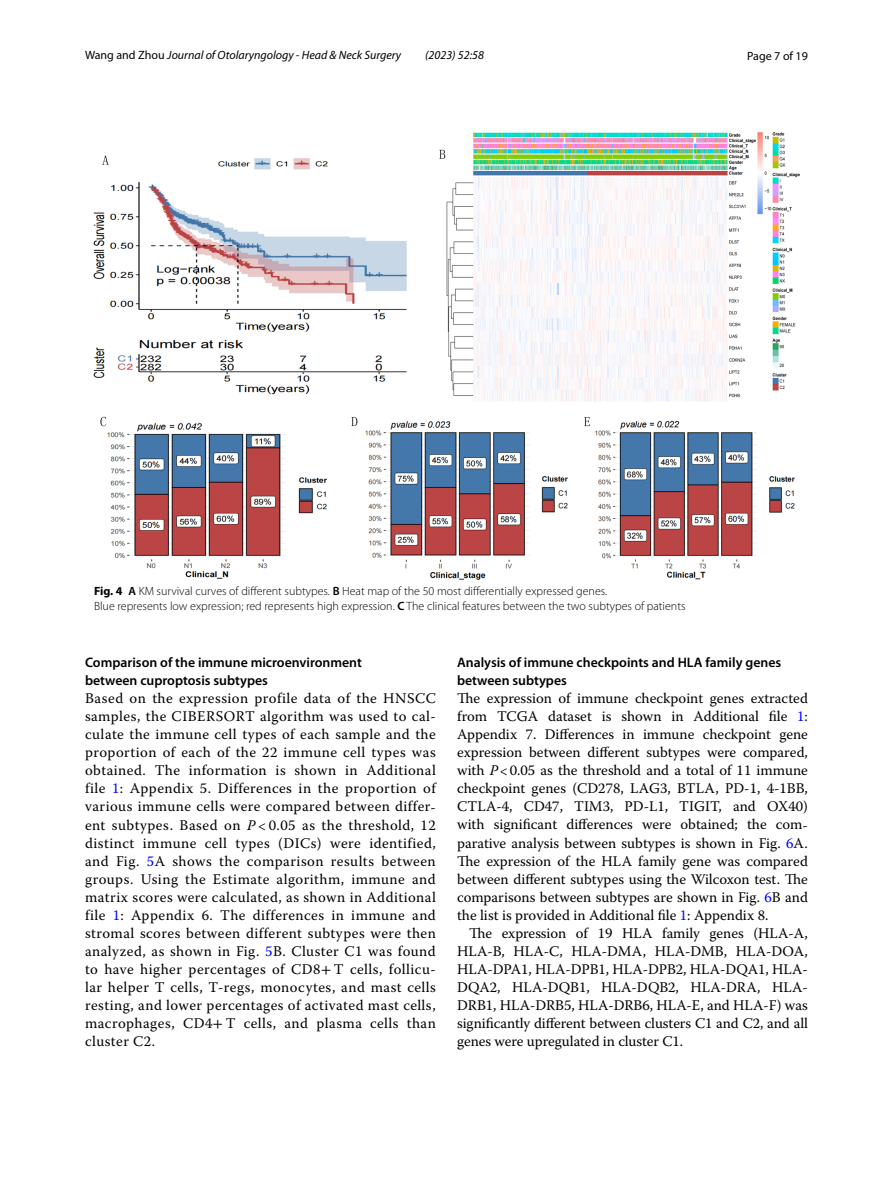
<style>
.page{position:relative;width:893px;height:1187px;background:#fff}
.page>*{position:absolute;margin:0;border:0;box-sizing:border-box;transform-origin:0 0}
.t1{font:14.7px/18px "Warnock Pro";color:#000;text-align:justify}
.t2{font:600 13.8px/18px "Myriad Pro";color:#000}
.t3{font:300 12px/15px "Myriad Pro";color:#000}
.t4{font:italic 12px "Myriad Pro";color:#000}
.t5{font:12px "Myriad Pro";color:#000}
.s1{font-style:normal}
.s2{font-weight:700}
.s3{font-weight:600}
.s4{color:#00f}
.s5{font-style:italic}
.s6{font-family:"STIX"}
</style>
<div class="page">
<img style="left:94px;top:133px;width:705px;height:446px">
<p class="t4" style="left:85px;top:48px;width:318px"><span class="s1">Wang and Zhou</span> Journal of Otolaryngology - Head &amp; Neck Surgery</p>
<p class="t4" style="left:425px;top:48px;width:60px">(2023) 52:58</p>
<p class="t5" style="left:747px;top:48px;width:62px">Page 7 of 19</p>
<p class="t3" style="left:94px;top:583px;width:593px"><span class="s2">Fig. 4</span> <span class="s3">A</span> KM survival curves of different subtypes. <span class="s3">B</span> Heat map of the 50 most differentially expressed genes.<br>Blue represents low expression; red represents high expression. <span class="s3">C</span> The clinical features between the two subtypes of patients</p>
<p class="t2" style="left:85px;top:653px;width:278px">Comparison of the immune microenvironment between cuproptosis subtypes</p>
<p class="t1" style="left:85px;top:689px;width:352px">Based on the expression profile data of the HNSCC samples, the CIBERSORT algorithm was used to cal&shy;culate the immune cell types of each sample and the proportion of each of the 22 immune cell types was obtained. The information is shown in Additional file <span class="s4">1</span>: Appendix 5. Differences in the proportion of various immune cells were compared between differ&shy;ent subtypes. Based on <span class="s5">P</span> &lt; 0.05 as the threshold, 12 distinct immune cell types (DICs) were identified, and Fig. <span class="s4">5</span>A shows the comparison results between groups. Using the Estimate algorithm, immune and matrix scores were calculated, as shown in Additional file <span class="s4">1</span>: Appendix 6. The differences in immune and stromal scores between different subtypes were then analyzed, as shown in Fig. <span class="s4">5</span>B. Cluster C1 was found to have higher percentages of CD8<span class="s6">+</span> T cells, follicu&shy;lar helper T cells, T-regs, monocytes, and mast cells resting, and lower percentages of activated mast cells, macrophages, CD4<span class="s6">+</span> T cells, and plasma cells than cluster C2.</p>
<p class="t2" style="left:457px;top:653px;width:326px">Analysis of immune checkpoints and HLA family genes between subtypes</p>
<p class="t1" style="left:457px;top:689px;width:352px">The expression of immune checkpoint genes extracted from TCGA dataset is shown in Additional file <span class="s4">1</span>:<br>Appendix 7. Differences in immune checkpoint gene expression between different subtypes were compared, with <span class="s5">P</span>&lt;0.05 as the threshold and a total of 11 immune checkpoint genes (CD278, LAG3, BTLA, PD-1, 4-1BB, CTLA-4, CD47, TIM3, PD-L1, TIGIT, and OX40) with significant differences were obtained; the com&shy;parative analysis between subtypes is shown in Fig. <span class="s4">6</span>A.<br>The expression of the HLA family gene was compared between different subtypes using the Wilcoxon test. The comparisons between subtypes are shown in Fig. <span class="s4">6</span>B and the list is provided in Additional file <span class="s4">1</span>: Appendix 8.</p>
<p class="t1" style="left:457px;top:923px;width:352px;text-indent:12px">The expression of 19 HLA family genes (HLA-A, HLA-B, HLA-C, HLA-DMA, HLA-DMB, HLA-DOA, HLA-DPA1, HLA-DPB1, HLA-DPB2, HLA-DQA1, HLA-DQA2, HLA-DQB1, HLA-DQB2, HLA-DRA, HLA-DRB1, HLA-DRB5, HLA-DRB6, HLA-E, and HLA-F) was significantly different between clusters C1 and C2, and all genes were upregulated in cluster C1.</p>
</div>
